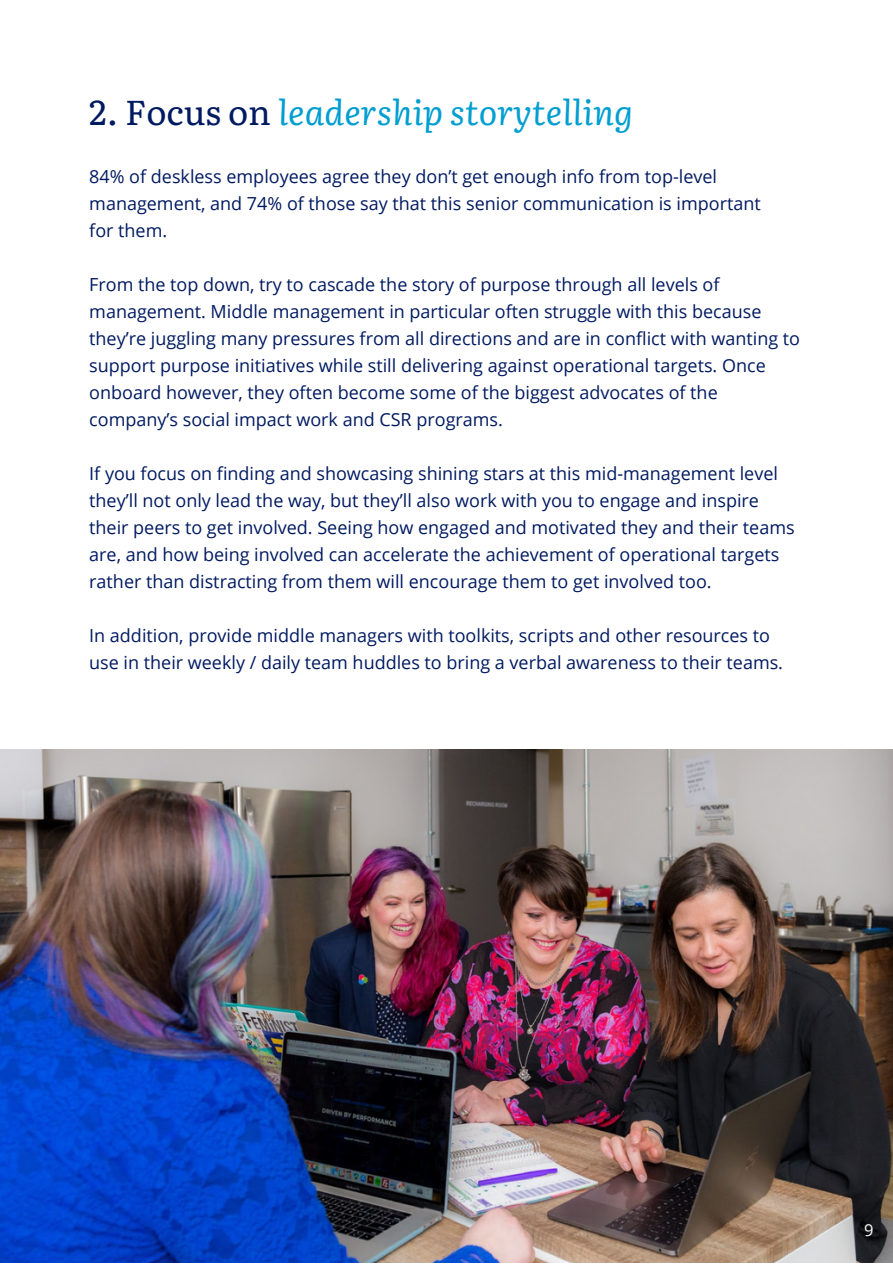
<style>
.page{position:relative;width:893px;height:1264px;background:#fff}
.page>*{position:absolute;margin:0;border:0;box-sizing:border-box;transform-origin:0 0}
.t1{font:italic 34.5px "Literata";color:#009ed1}
.t2{font:18px/27px "Open Sans";color:#001a61}
.t3{font:16.5px "Open Sans";color:#fff}
.s1{font-style:normal;color:#001a61}
</style>
<div class="page">
<img style="left:0;top:749px;width:892px;height:513px">
<h1 class="t1" style="left:89px;top:84px;width:545px"><span class="s1">2. Focus on</span> leadership storytelling</h1>
<p class="t2" style="left:89px;top:163px;width:673px">84% of deskless employees agree they don’t get enough info from top-level management, and 74% of those say that this senior communication is important for them.</p>
<p class="t2" style="left:89px;top:271px;width:712px">From the top down, try to cascade the story of purpose through all levels of management. Middle management in particular often struggle with this because they’re juggling many pressures from all directions and are in conflict with wanting to support purpose initiatives while still delivering against operational targets. Once onboard however, they often become some of the biggest advocates of the company’s social impact work and CSR programs.</p>
<p class="t2" style="left:89px;top:460px;width:707px">If you focus on finding and showcasing shining stars at this mid-management level they’ll not only lead the way, but they’ll also work with you to engage and inspire their peers to get involved. Seeing how engaged and motivated they and their teams are, and how being involved can accelerate the achievement of operational targets rather than distracting from them will encourage them to get involved too.</p>
<p class="t2" style="left:89px;top:622px;width:695px">In addition, provide middle managers with toolkits, scripts and other resources to use in their weekly / daily team huddles to bring a verbal awareness to their teams.</p>
<p class="t3" style="left:863px;top:1218px;width:11px">9</p>
</div>
